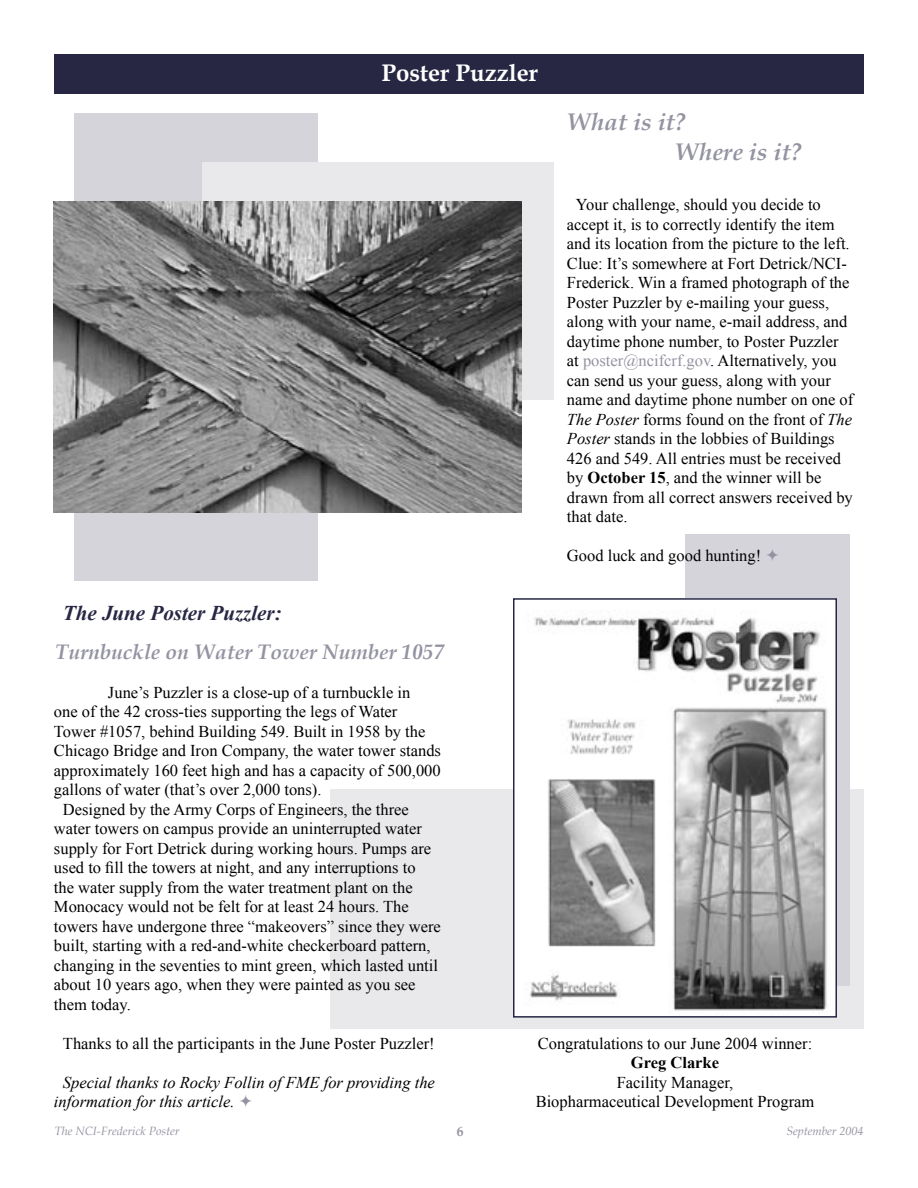
<style>
.page{position:relative;width:918px;height:1188px;background:#fff}
.page>*{position:absolute;margin:0;border:0;box-sizing:border-box;transform-origin:0 0}
._14pt_2_Line_Subhead{font:italic 700 24px "Book Antiqua";color:#9393a2}
._16pt_White_Heading{font:700 24px "Book Antiqua";color:#fff}
._14pt_Subhead{font:italic 700 21px "Book Antiqua";color:#9393a2}
.Main_Text{font:italic 700 21px "Times New Roman";color:#272744}
.Main_Text-2{font:16.5px/19.5px "Times New Roman";color:#000}
.Main_Text-3{font:italic 16.5px/19.5px "Times New Roman";color:#000}
.Main_Text-4{font:700 16.5px "Times New Roman";color:#000}
.Page_Number{font:700 13.5px "Book Antiqua";color:#9393a2}
.Bottom_Left{font:italic 12px "Book Antiqua";color:#9393a2}
.Bottom_Right{font:italic 12px "Book Antiqua";color:#9393a2}
.s1{color:#9393a2}
.s2{font-style:italic}
.s3{font-weight:700}
</style>
<div class="page">
<div style="left:330px;top:790px;width:534px;height:239px;background:#e9e9ec"></div>
<div style="left:74px;top:113px;width:243px;height:468px;background:#d4d4da"></div>
<div style="left:202px;top:162px;width:351px;height:238px;background:#e9e9ec"></div>
<div style="left:686px;top:534px;width:164px;height:452px;background:#d4d4da"></div>
<div style="left:54px;top:54px;width:810px;height:40px;background:#272744"></div>
<img style="left:516px;top:601px;width:318px;height:414px">
<div style="left:513px;top:598px;width:324px;height:420px;border:2px solid #272744"></div>
<img style="left:53px;top:201px;width:468px;height:312px">
<p class="_16pt_White_Heading" style="left:382px;top:57px;width:158px">Poster Puzzler</p>
<p class="_14pt_2_Line_Subhead" style="left:567px;top:105px;width:120px">What is it?</p>
<p class="_14pt_2_Line_Subhead" style="left:675px;top:135px;width:128px">Where is it?</p>
<p class="Main_Text-2" style="left:567px;top:194px;width:288px;text-indent:9px">Your challenge, should you decide to accept it, is to correctly identify the item and its location from the picture to the left.<br>Clue: It’s somewhere at Fort Detrick/NCI-Frederick. Win a framed photograph of the Poster Puzzler by e-mailing your guess, along with your name, e-mail address, and daytime phone number, to Poster Puzzler at <span class="s1">poster@ncifcrf.gov</span>. Alternatively, you can send us your guess, along with your name and daytime phone number on one of <span class="s2">The Poster</span> forms found on the front of <span class="s2">The Poster</span> stands in the lobbies of Buildings 426 and 549. All entries must be received by <span class="s3">October 15</span>, and the winner will be drawn from all correct answers received by that date.</p>
<p class="Main_Text-2" style="left:567px;top:545px;width:196px">Good luck and good hunting!</p>
<p class="Main_Text" style="left:63px;top:598px;width:220px">The June Poster Puzzler:</p>
<p class="_14pt_Subhead" style="left:56px;top:637px;width:390px">Turnbuckle on Water Tower Number 1057</p>
<p class="Main_Text-2" style="left:54px;top:682px;width:389px;text-indent:54px">June’s Puzzler is a close-up of a turnbuckle in<br>one of the 42 cross-ties supporting the legs of Water Tower #1057, behind Building 549. Built in 1958 by the Chicago Bridge and Iron Company, the water tower stands approximately 160 feet high and has a capacity of 500,000 gallons of water (that’s over 2,000 tons).</p>
<p class="Main_Text-2" style="left:54px;top:799px;width:388px;text-indent:9px">Designed by the Army Corps of Engineers, the three water towers on campus provide an uninterrupted water supply for Fort Detrick during working hours. Pumps are used to fill the towers at night, and any interruptions to<br>the water supply from the water treatment plant on the Monocacy would not be felt for at least 24 hours. The towers have undergone three “makeovers” since they were built, starting with a red-and-white checkerboard pattern, changing in the seventies to mint green, which lasted until about 10 years ago, when they were painted as you see them today.</p>
<p class="Main_Text-2" style="left:63px;top:1033px;width:373px">Thanks to all the participants in the June Poster Puzzler!</p>
<p class="Main_Text-3" style="left:54px;top:1072px;width:382px;text-indent:9px">Special thanks to Rocky Follin of FME for providing the information for this article.</p>
<p class="Main_Text-2" style="left:538px;top:1033px;width:276px">Congratulations to our June 2004 winner:</p>
<p class="Main_Text-4" style="left:631px;top:1051px;width:90px">Greg Clarke</p>
<p class="Main_Text-2" style="left:617px;top:1072px;width:118px">Facility Manager,</p>
<p class="Main_Text-2" style="left:536px;top:1091px;width:280px">Biopharmaceutical Development Program</p>
<p class="Bottom_Left" style="left:54px;top:1123px;width:126px">The NCI-Frederick Poster</p>
<p class="Page_Number" style="left:457px;top:1123px;width:8px">6</p>
<p class="Bottom_Right" style="left:786px;top:1123px;width:79px">September 2004</p>
</div>
